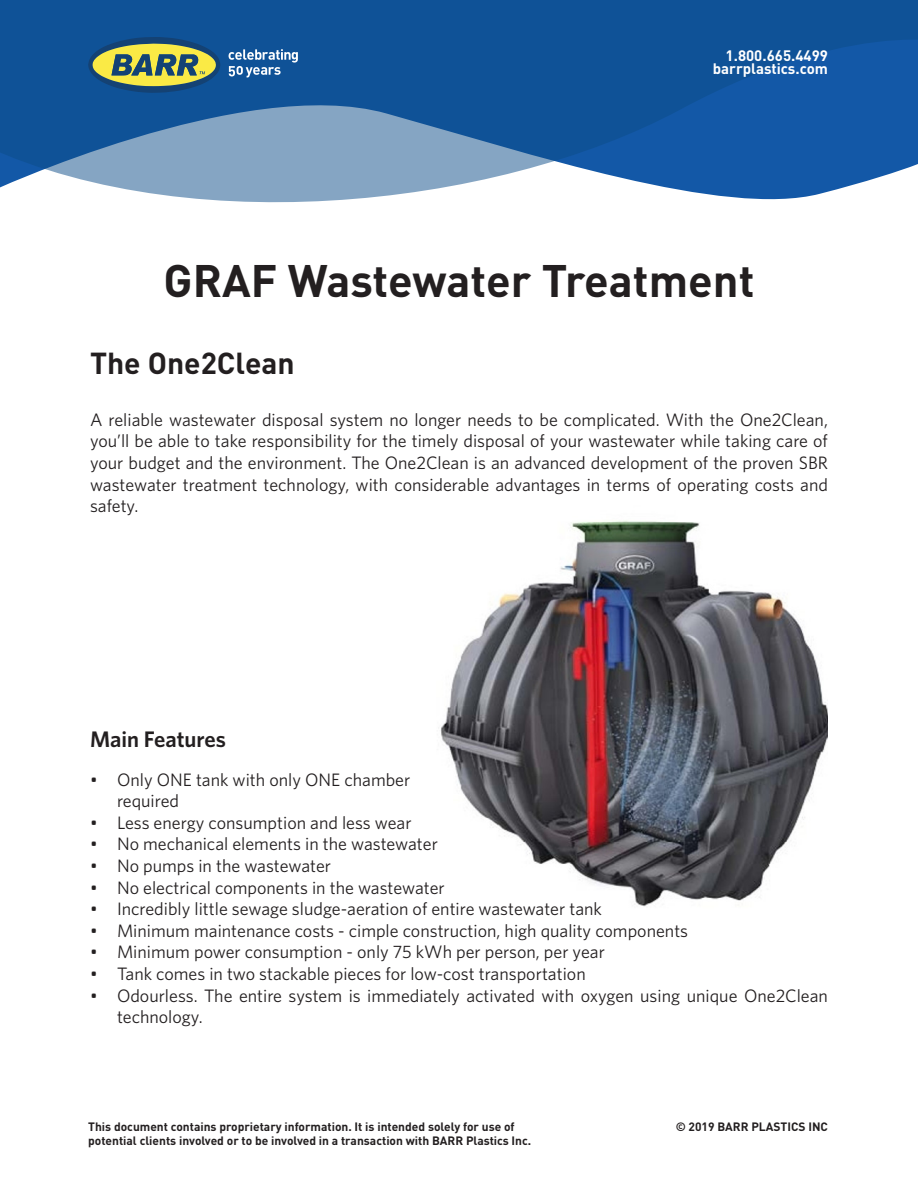
<style>
.page{position:relative;width:918px;height:1188px;background:#fff}
.page>*{position:absolute;margin:0;border:0;box-sizing:border-box;transform-origin:0 0}
.t1{font:700 45px "DIN Pro";color:#231f20}
.t2{font:700 30px "DIN Pro";color:#231f20}
.t3{font:600 22.5px "Whitney";color:#231f20}
.t4{font:18px/21.6px "Whitney";color:#231f20}
.t5{font:700 15px "DIN Pro";color:#fff}
.t6{font:700 12px/14.4px "DIN Pro";color:#231f20}
</style>
<div class="page">
<svg style="left:0;top:0;width:918px;height:203px;background:#376faa"></svg>
<svg style="left:88px;top:37px;width:132px;height:56px;background:#6b8669"></svg>
<svg style="left:229px;top:49px;width:69px;height:28px;background:#5181b3"></svg>
<img style="left:440px;top:520px;width:388px;height:387px">
<p class="t5" style="left:726px;top:43px;width:104px">1.800.665.4499</p>
<p class="t5" style="left:713px;top:56px;width:117px">barrplastics.com</p>
<p class="t1" style="left:163px;top:243px;width:593px">GRAF Wastewater Treatment</p>
<p class="t2" style="left:90px;top:338px;width:206px">The One2Clean</p>
<p class="t4" style="left:90px;top:408px;width:740px;text-align:justify">A reliable wastewater disposal system no longer needs to be complicated. With the One2Clean, you’ll be able to take responsibility for the timely disposal of your wastewater while taking care of your budget and the environment. The One2Clean is an advanced development of the proven SBR wastewater treatment technology, with considerable advantages in terms of operating costs and safety.</p>
<p class="t3" style="left:90px;top:724px;width:138px">Main Features</p>
<p class="t4" style="left:117px;top:768px;width:295px;text-indent:-27px">• Only ONE tank with only ONE chamber required</p>
<p class="t4" style="left:90px;top:811px;width:323px">• Less energy consumption and less wear</p>
<p class="t4" style="left:90px;top:833px;width:349px">• No mechanical elements in the wastewater</p>
<p class="t4" style="left:90px;top:855px;width:243px">• No pumps in the wastewater</p>
<p class="t4" style="left:90px;top:876px;width:356px">• No electrical components in the wastewater</p>
<p class="t4" style="left:90px;top:898px;width:513px">• Incredibly little sewage sludge-aeration of entire wastewater tank</p>
<p class="t4" style="left:90px;top:919px;width:600px">• Minimum maintenance costs - cimple construction, high quality components</p>
<p class="t4" style="left:90px;top:941px;width:516px">• Minimum power consumption - only 75 kWh per person, per year</p>
<p class="t4" style="left:90px;top:963px;width:497px">• Tank comes in two stackable pieces for low-cost transportation</p>
<p class="t4" style="left:117px;top:984px;width:713px;text-indent:-27px">• Odourless. The entire system is immediately activated with oxygen using unique One2Clean technology.</p>
<p class="t6" style="left:88px;top:1118px;width:445px">This document contains proprietary information. It is intended solely for use of potential clients involved or to be involved in a transaction with BARR Plastics Inc.</p>
<p class="t6" style="left:676px;top:1118px;width:154px">© 2019 BARR PLASTICS INC</p>
</div>
